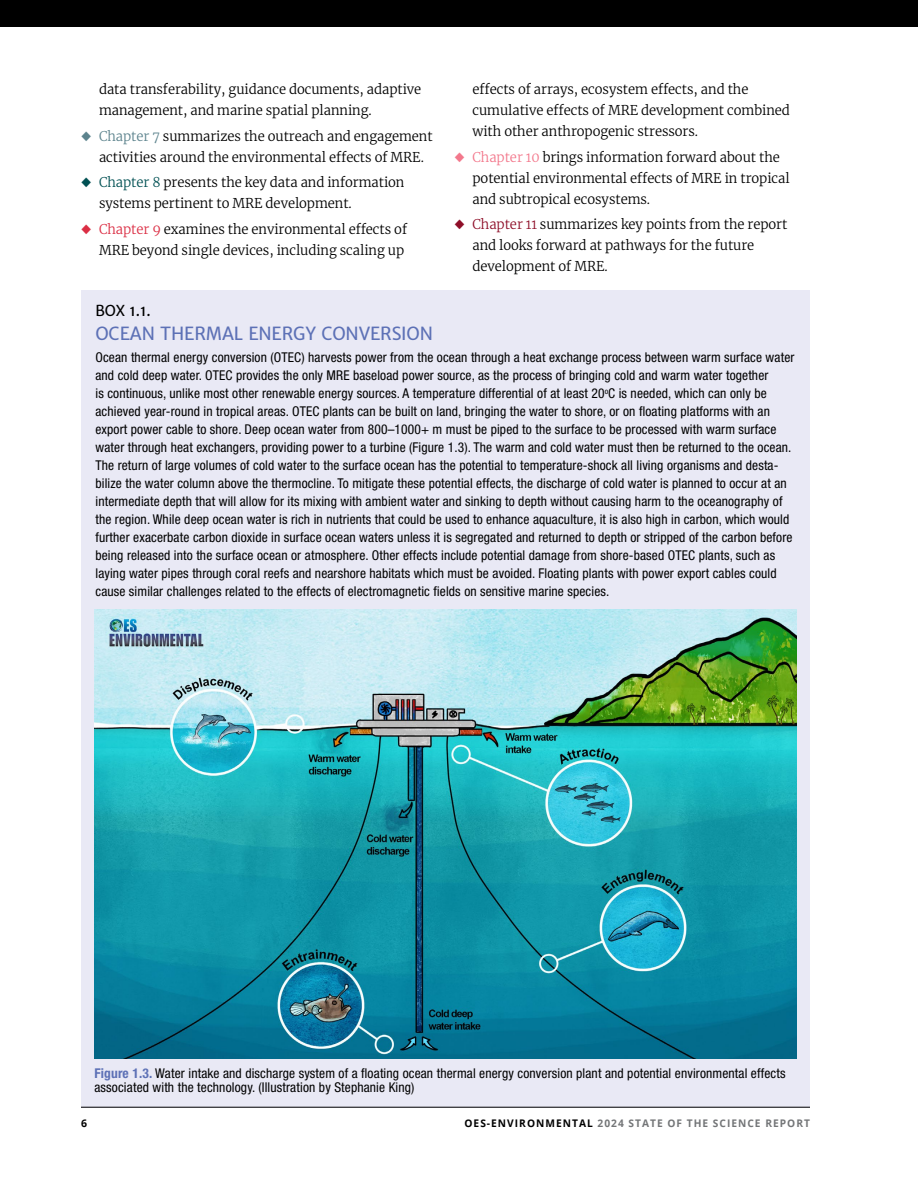
<style>
.page{position:relative;width:918px;height:1188px;background:#fff}
.page>*{position:absolute;margin:0;border:0;box-sizing:border-box;transform-origin:0 0}
.BoxHead{font:18px "Merriweather Sans";letter-spacing:-.01em;color:#5d71b6}
.BoxHead-2{font:15px "Merriweather Sans";color:#000}
.box{font:condensed 13.5px/18px "Helvetica Neue LT Std";letter-spacing:.01em;color:#000}
.t1{font:300 13.5px/21px "Merriweather";letter-spacing:-.005em;color:#000}
.A_Figure_1{font:condensed 13.5px/15px "Helvetica Neue LT Std";letter-spacing:.01em;color:#000}
.t2{font:700 10.5px "Open Sans";letter-spacing:.1em;color:#737577}
.t3{font:700 10.5px "Open Sans";color:#000}
.s1{color:#5c838d}
.s2{color:#005053}
.s3{color:#db2e44}
.s4{color:#f3788c}
.s5{color:#8e0e28}
.s6{font-weight:700;color:#5d71b6}
.s7{color:#000}
</style>
<div class="page">
<div style="left:0;top:0;width:918px;height:27px;background:#000"></div>
<div style="left:81px;top:290px;width:729px;height:818px;background:#e9e9f5"></div>
<img style="left:94px;top:610px;width:702px;height:448px">
<hr style="left:81px;top:1107px;width:729px;height:1px;background:#000">
<p class="t1" style="left:99px;top:78px;width:324px">data transferability, guidance documents, adaptive management, and marine spatial planning.</p>
<p class="t1" style="left:99px;top:125px;width:335px;text-indent:-18px"><span class="s1">◆ Chapter 7</span> summarizes the outreach and engagement activities around the environmental effects of MRE.</p>
<p class="t1" style="left:99px;top:171px;width:307px;text-indent:-18px"><span class="s2">◆ Chapter 8</span> presents the key data and information systems pertinent to MRE development.</p>
<p class="t1" style="left:81px;top:218px;width:328px;text-align:right"><span class="s3">◆ Chapter 9</span> examines the environmental effects of<br>MRE beyond single devices, including scaling up</p>
<p class="t1" style="left:472px;top:78px;width:319px">effects of arrays, ecosystem effects, and the cumulative effects of MRE development combined with other anthropogenic stressors.</p>
<p class="t1" style="left:473px;top:146px;width:319px;text-indent:-18px"><span class="s4">◆ Chapter 10</span> brings information forward about the potential environmental effects of MRE in tropical and subtropical ecosystems.</p>
<p class="t1" style="left:472px;top:213px;width:316px;text-indent:-18px"><span class="s5">◆ Chapter 11</span> summarizes key points from the report and looks forward at pathways for the future development of MRE.</p>
<p class="BoxHead-2" style="left:95px;top:301px;width:57px">BOX 1.1.</p>
<p class="BoxHead" style="left:95px;top:322px;width:339px">OCEAN THERMAL ENERGY CONVERSION</p>
<p class="box" style="left:95px;top:349px;width:701px">Ocean thermal energy conversion (OTEC) harvests power from the ocean through a heat exchange process between warm surface water and cold deep water. OTEC provides the only MRE baseload power source, as the process of bringing cold and warm water together<br>is continuous, unlike most other renewable energy sources. A temperature differential of at least 20<sup>o</sup>C is needed, which can only be achieved year-round in tropical areas. OTEC plants can be built on land, bringing the water to shore, or on floating platforms with an export power cable to shore. Deep ocean water from 800–1000+ m must be piped to the surface to be processed with warm surface water through heat exchangers, providing power to a turbine (Figure 1.3). The warm and cold water must then be returned to the ocean.<br>The return of large volumes of cold water to the surface ocean has the potential to temperature-shock all living organisms and desta&shy;bilize the water column above the thermocline. To mitigate these potential effects, the discharge of cold water is planned to occur at an intermediate depth that will allow for its mixing with ambient water and sinking to depth without causing harm to the oceanography of the region. While deep ocean water is rich in nutrients that could be used to enhance aquaculture, it is also high in carbon, which would further exacerbate carbon dioxide in surface ocean waters unless it is segregated and returned to depth or stripped of the carbon before being released into the surface ocean or atmosphere. Other effects include potential damage from shore-based OTEC plants, such as laying water pipes through coral reefs and nearshore habitats which must be avoided. Floating plants with power export cables could cause similar challenges related to the effects of electromagnetic fields on sensitive marine species.</p>
<p class="A_Figure_1" style="left:94px;top:1065px;width:693px"><span class="s6">Figure 1.3.</span> Water intake and discharge system of a floating ocean thermal energy conversion plant and potential environmental effects associated with the technology. (Illustration by Stephanie King)</p>
<p class="t3" style="left:81px;top:1116px;width:7px">6</p>
<p class="t2" style="left:464px;top:1116px;width:347px"><span class="s7">OES-ENVIRONMENTAL</span> 2024 STATE OF THE SCIENCE REPORT</p>
</div>
